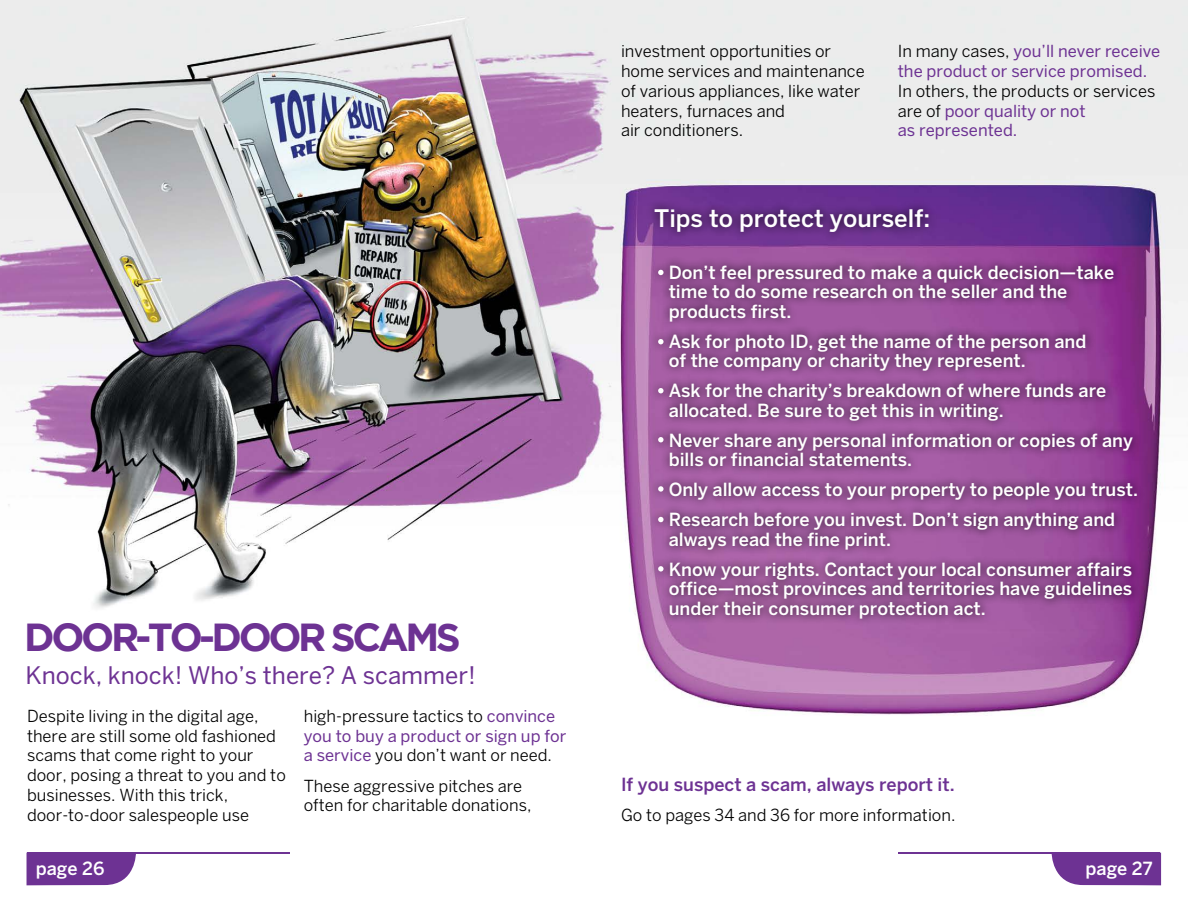
<style>
.page{position:relative;width:1188px;height:918px;background:#fff}
.page>*{position:absolute;margin:0;border:0;box-sizing:border-box;transform-origin:0 0}
.t1{font:700 39px "Gotham";letter-spacing:-.085em;color:#6d3293}
.t2{font:24px "Benton Sans";color:#6d3293}
.t3{font:500 24px "Benton Sans";color:#fff}
.t4{font:500 18px/19.5px "Benton Sans";color:#fff}
.t5{font:500 18px "Benton Sans";color:#6d3293}
.t6{font:16.5px/19.8px "Benton Sans";color:#000}
.t7{font:16.5px/19.8px "Benton Sans";color:#6d3293}
.s1{color:#000}
.s2{color:#6d3293}
</style>
<div class="page">
<img style="left:0;top:0;width:1188px;height:886px">
<div style="left:660px;top:256px;width:485px;height:371px;background:#000;opacity:.8"></div>
<div style="left:645px;top:200px;width:292px;height:41px;background:#000;opacity:.8"></div>
<div style="left:27px;top:854px;width:109px;height:31px;background:#6d3293"></div>
<hr style="left:27px;top:853px;width:263px;height:1px;background:#6d3293">
<div style="left:1052px;top:853px;width:109px;height:32px;background:#6d3293"></div>
<hr style="left:898px;top:853px;width:262px;height:1px;background:#6d3293">
<div style="left:649px;top:261px;width:23px;height:23px;background:#000;opacity:.8"></div>
<svg style="left:658px;top:270px;width:6px;height:5px"></svg>
<div style="left:649px;top:330px;width:23px;height:24px;background:#000;opacity:.8"></div>
<svg style="left:658px;top:339px;width:6px;height:5px"></svg>
<div style="left:649px;top:379px;width:23px;height:24px;background:#000;opacity:.8"></div>
<svg style="left:658px;top:388px;width:6px;height:5px"></svg>
<div style="left:649px;top:428px;width:23px;height:24px;background:#000;opacity:.8"></div>
<svg style="left:658px;top:437px;width:6px;height:5px"></svg>
<div style="left:649px;top:477px;width:23px;height:24px;background:#000;opacity:.8"></div>
<svg style="left:658px;top:486px;width:6px;height:6px"></svg>
<div style="left:649px;top:508px;width:23px;height:23px;background:#000;opacity:.8"></div>
<svg style="left:658px;top:517px;width:6px;height:5px"></svg>
<div style="left:649px;top:557px;width:23px;height:24px;background:#000;opacity:.8"></div>
<svg style="left:658px;top:566px;width:6px;height:6px"></svg>
<p class="t6" style="left:621px;top:41px;width:245px">investment opportunities or home services and maintenance of various appliances, like water heaters, furnaces and<br>air conditioners.</p>
<p class="t7" style="left:898px;top:41px;width:264px"><span class="s1">In many cases,</span> you’ll never receive the product or service promised.</p>
<p class="t6" style="left:898px;top:81px;width:259px">In others, the products or services are of <span class="s2">poor quality or not<br>as represented.</span></p>
<h2 class="t3" style="left:654px;top:204px;width:278px">Tips to protect yourself:</h2>
<h1 class="t1" style="left:24px;top:615px;width:438px">DOOR-TO-DOOR SCAMS</h1>
<h2 class="t2" style="left:26px;top:661px;width:452px">Knock, knock! Who’s there? A scammer!</h2>
<p class="t6" style="left:27px;top:706px;width:260px">Despite living in the digital age, there are still some old fashioned scams that come right to your door, posing a threat to you and to businesses. With this trick, door-to-door salespeople use</p>
<p class="t7" style="left:304px;top:706px;width:264px"><span class="s1">high-pressure tactics to</span> convince you to buy a product or sign up for a service <span class="s1">you don’t want or need.</span></p>
<p class="t6" style="left:304px;top:776px;width:229px">These aggressive pitches are often for charitable donations,</p>
<p class="t4" style="left:669px;top:262px;width:447px">Don’t feel pressured to make a quick decision—take time to do some research on the seller and the products first.</p>
<p class="t4" style="left:669px;top:331px;width:419px">Ask for photo ID, get the name of the person and of the company or charity they represent.</p>
<p class="t4" style="left:669px;top:381px;width:439px">Ask for the charity’s breakdown of where funds are allocated. Be sure to get this in writing.</p>
<p class="t4" style="left:669px;top:430px;width:466px">Never share any personal information or copies of any bills or financial statements.</p>
<p class="t4" style="left:669px;top:475px;width:471px;line-height:30px">Only allow access to your property to people you trust.<br>Research before you invest. Don’t sign anything and</p>
<p class="t4" style="left:669px;top:524px;width:465px;line-height:30px">always read the fine print.<br>Know your rights. Contact your local consumer affairs</p>
<p class="t4" style="left:669px;top:579px;width:465px">office—most provinces and territories have guidelines under their consumer protection act.</p>
<p class="t5" style="left:621px;top:774px;width:335px">If you suspect a scam, always report it.</p>
<p class="t6" style="left:621px;top:805px;width:336px">Go to pages 34 and 36 for more information.</p>
<p class="t4" style="left:36px;top:858px;width:70px">page 26</p>
<p class="t4" style="left:1086px;top:858px;width:69px">page 27</p>
</div>
